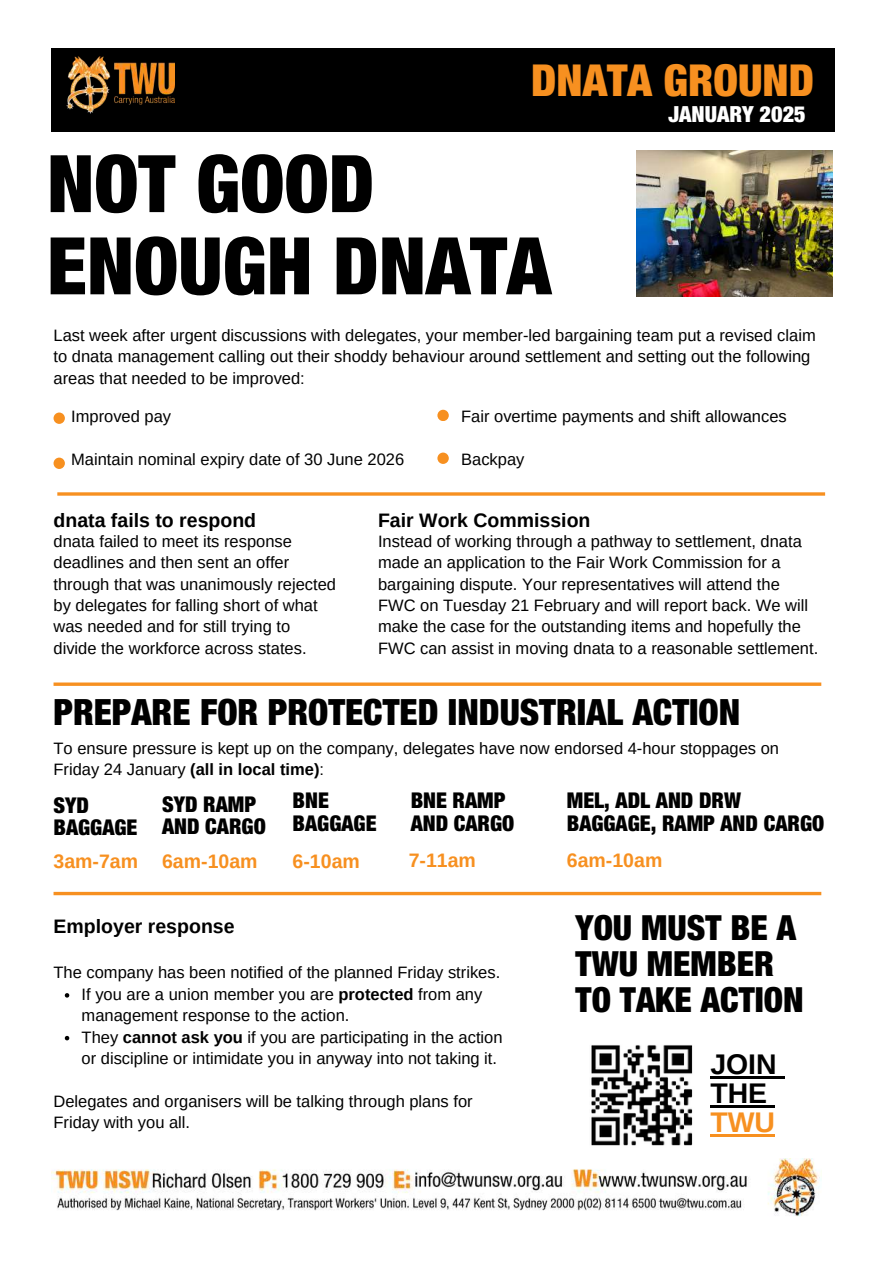
<style>
.page{position:relative;width:894px;height:1264px;background:#fff}
.page>*{position:absolute;margin:0;border:0;box-sizing:border-box;transform-origin:0 0}
.t1{font:900 condensed 79.5px/82.2px "Helvetica Neue LT Std";color:#000}
.t2{font:900 condensed 44.1px "Helvetica Neue LT Std";color:#f79020}
.t3{font:900 condensed 36.3px "Helvetica Neue LT Std";color:#000}
.t4{font:900 condensed 34.65px/35.8px "Helvetica Neue LT Std";color:#000}
.t5{font:700 28.35px/29.2px "Arimo";color:#000}
.t6{font:700 28.35px "Arimo";color:#f79020}
.t7{font:900 condensed 22.2px "Helvetica Neue LT Std";color:#fff}
.t8{font:900 condensed 21.75px/22.5px "Helvetica Neue LT Std";color:#000}
.t9{font:700 19.5px "Arimo";color:#000}
.t10{font:700 19.5px "Arimo";color:#f79020}
.t11{font:16.5px/21.3px "Arimo";color:#000}
.s1{font-weight:700}
</style>
<div class="page">
<img style="left:591px;top:1045px;width:102px;height:101px">
<div style="left:51px;top:48px;width:783px;height:83px;background:#000"></div>
<img style="left:66px;top:56px;width:108px;height:58px">
<img style="left:636px;top:150px;width:196px;height:146px">
<div style="left:53px;top:412px;width:12px;height:12px;background:#f79020;border-radius:50%"></div>
<hr style="left:710px;top:1076px;width:66px;height:2px;background:#000">
<svg style="left:776px;top:1076px;width:8px;height:2px"></svg>
<hr style="left:710px;top:1105px;width:57px;height:2px;background:#000">
<svg style="left:767px;top:1105px;width:7px;height:2px"></svg>
<hr style="left:710px;top:1134px;width:64px;height:2px;background:#f79020">
<div style="left:53px;top:457px;width:12px;height:12px;background:#f79020;border-radius:50%"></div>
<div style="left:437px;top:410px;width:11px;height:11px;background:#f79020;border-radius:50%"></div>
<div style="left:437px;top:452px;width:11px;height:12px;background:#f79020;border-radius:50%"></div>
<hr style="left:57px;top:492px;width:767px;height:3px;background:#f79020">
<svg style="left:53px;top:682px;width:768px;height:4px;background:#f8a142"></svg>
<svg style="left:65px;top:993px;width:4px;height:4px"></svg>
<svg style="left:65px;top:1035px;width:4px;height:5px"></svg>
<svg style="left:53px;top:891px;width:768px;height:4px;background:#f8a850"></svg>
<img style="left:51px;top:1158px;width:770px;height:58px">
<h2 class="t2" style="left:531px;top:64px;width:284px">DNATA GROUND</h2>
<h1 class="t1" style="left:47px;top:154px;width:505px">NOT GOOD<br>ENOUGH DNATA</h1>
<h3 class="t7" style="left:668px;top:106px;width:139px">JANUARY 2025</h3>
<p class="t11" style="left:53px;top:325px;width:763px">Last week after urgent discussions with delegates, your member-led bargaining team put a revised claim to dnata management calling out their shoddy behaviour around settlement and setting out the following areas that needed to be improved:</p>
<p class="t11" style="left:71px;top:406px;width:101px">Improved pay</p>
<p class="t11" style="left:71px;top:449px;width:334px">Maintain nominal expiry date of 30 June 2026</p>
<p class="t11" style="left:461px;top:406px;width:327px">Fair overtime payments and shift allowances</p>
<p class="t11" style="left:461px;top:449px;width:65px">Backpay</p>
<p class="t9" style="left:53px;top:509px;width:204px">dnata fails to respond</p>
<p class="t11" style="left:53px;top:530px;width:284px">dnata failed to meet its response deadlines and then sent an offer through that was unanimously rejected by delegates for falling short of what was needed and for still trying to divide the workforce across states.</p>
<p class="t9" style="left:378px;top:509px;width:214px">Fair Work Commission</p>
<p class="t11" style="left:378px;top:530px;width:441px">Instead of working through a pathway to settlement, dnata made an application to the Fair Work Commission for a bargaining dispute. Your representatives will attend the FWC on Tuesday 21 February and will report back. We will make the case for the outstanding items and hopefully the FWC can assist in moving dnata to a reasonable settlement.</p>
<h3 class="t3" style="left:53px;top:699px;width:688px">PREPARE FOR PROTECTED INDUSTRIAL ACTION</h3>
<p class="t11" style="left:53px;top:737px;width:727px">To ensure pressure is kept up on the company, delegates have now endorsed 4-hour stoppages on<br>Friday 24 January <span class="s1">(all in local time)</span>:</p>
<h3 class="t8" style="left:53px;top:796px;width:85px">SYD<br>BAGGAGE</h3>
<h3 class="t8" style="left:162px;top:795px;width:105px">SYD RAMP<br>AND CARGO</h3>
<h3 class="t8" style="left:566px;top:792px;width:259px">MEL, ADL AND DRW<br>BAGGAGE, RAMP AND CARGO</h3>
<p class="t10" style="left:53px;top:850px;width:205px">3am-7am 6am-10am</p>
<p class="t10" style="left:566px;top:849px;width:97px">6am-10am</p>
<h3 class="t8" style="left:292px;top:792px;width:85px">BNE<br>BAGGAGE</h3>
<p class="t10" style="left:292px;top:850px;width:69px">6-10am</p>
<h3 class="t8" style="left:410px;top:792px;width:105px">BNE RAMP<br>AND CARGO</h3>
<p class="t10" style="left:408px;top:849px;width:69px">7-11am</p>
<p class="t9" style="left:53px;top:915px;width:182px">Employer response</p>
<p class="t11" style="left:82px;top:962px;width:422px;text-indent:-28px">The company has been notified of the planned Friday strikes.<br>If you are a union member you are <span class="s1">protected</span> from any management response to the action.<br>They <span class="s1">cannot ask you</span> if you are participating in the action or discipline or intimidate you in anyway into not taking it.</p>
<p class="t11" style="left:53px;top:1090px;width:420px">Delegates and organisers will be talking through plans for<br>Friday with you all.</p>
<h3 class="t4" style="left:575px;top:915px;width:229px">YOU MUST BE A<br>TWU MEMBER<br>TO TAKE ACTION</h3>
<h3 class="t5" style="left:710px;top:1049px;width:68px">JOIN<br>THE</h3>
<h3 class="t6" style="left:710px;top:1106px;width:66px">TWU</h3>
</div>
